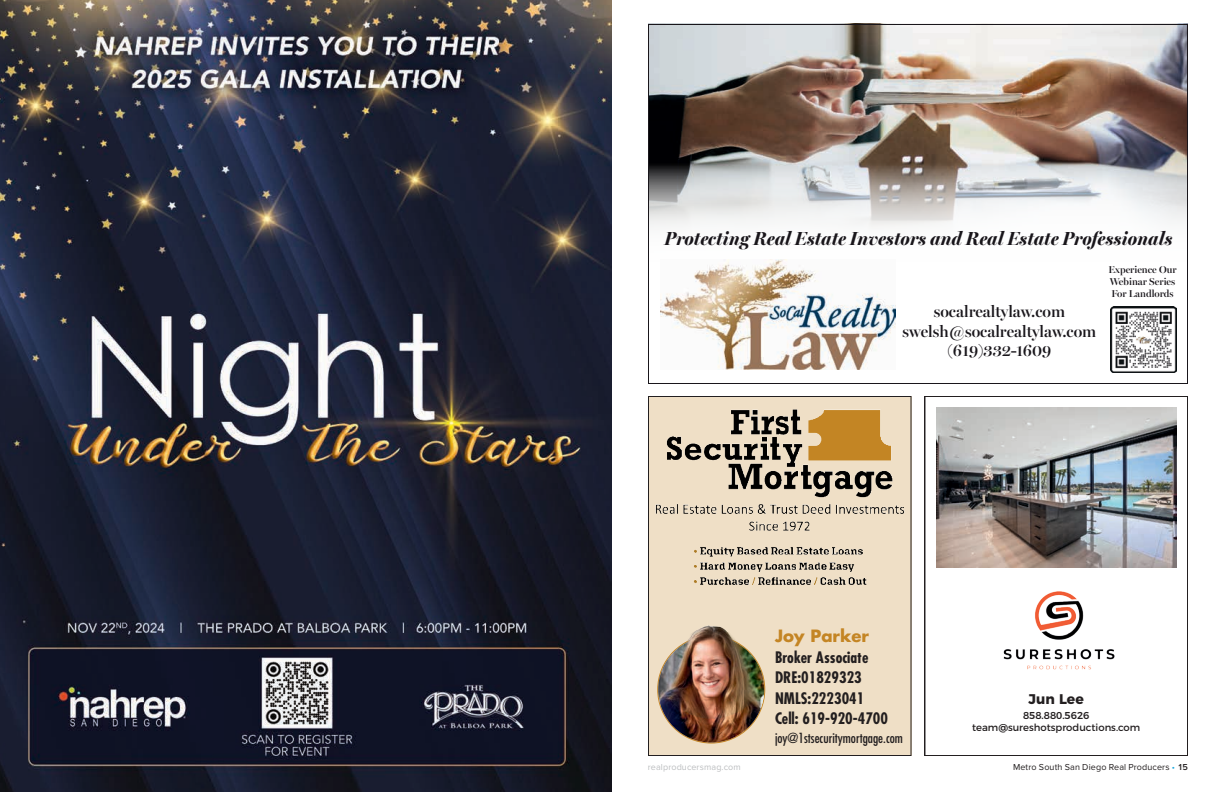
<style>
.page{position:relative;width:1224px;height:792px;background:#fff}
.page>*{position:absolute;margin:0;border:0;box-sizing:border-box;transform-origin:0 0}
.t1{font:italic 700 19px "Miller Banner";color:#19161b}
.t2{font:700 16.5px "Futura Std";color:#c48524}
.t3{font:600 16.2px/19.4px "Miller Banner";color:#19161b;text-align:center}
.t4{font:700 condensed 15.5px/20.6px "Futura Std";color:#231f20}
.t5{font:700 14px "Montserrat";color:#231f20}
.t6{font:condensed 13.6px "Futura Std";color:#231f20}
.t7{font:600 10px/12px "Miller Banner";color:#19161b;text-align:justify}
.t8{font:10px "Montserrat";color:#231f20}
.t9{font:500 10px "Montserrat";color:#231f20}
.t10{font:9px "Proxima Nova";letter-spacing:.01em;color:#231f20}
.t11{font:9px "Proxima Nova";letter-spacing:.01em;color:#bcbec0}
.s1{color:#19a8e0}
.s2{font-weight:600}
</style>
<div class="page">
<img style="left:0;top:0;width:612px;height:792px">
<svg style="left:648px;top:396px;width:264px;height:360px;background:#d8c7ae"></svg>
<svg style="left:657px;top:636px;width:108px;height:108px"></svg>
<img style="left:658px;top:637px;width:106px;height:106px;border-radius:53px">
<img style="left:656px;top:624px;width:108px;height:95px">
<img style="left:648px;top:24px;width:540px;height:360px">
<img style="left:660px;top:259px;width:235px;height:111px">
<img style="left:1110px;top:306px;width:67px;height:67px">
<svg style="left:924px;top:396px;width:264px;height:360px"></svg>
<p class="t1" style="left:665px;top:228px;width:509px">Protecting Real Estate Investors and Real Estate Professionals</p>
<p class="t7" style="left:1109px;top:263px;width:69px">Experience Our Webinar Series For Landlords</p>
<p class="t3" style="left:903px;top:302px;width:195px">socalrealtylaw.com swelsh@socalrealtylaw.com (619)332-1609</p>
<p class="t2" style="left:775px;top:625px;width:95px">Joy Parker</p>
<p class="t4" style="left:775px;top:647px;width:115px">Broker Associate<br>DRE:01829323<br>NMLS:2223041<br>Cell: 619-920-4700</p>
<p class="t6" style="left:775px;top:730px;width:129px">joy@1stsecuritymortgage.com</p>
<p class="t5" style="left:1029px;top:688px;width:57px">Jun Lee</p>
<p class="t9" style="left:1023px;top:708px;width:68px">858.880.5626</p>
<p class="t8" style="left:972px;top:720px;width:170px">team@sureshotsproductions.com</p>
<p class="t11" style="left:648px;top:762px;width:94px">realproducersmag.com</p>
<p class="t10" style="left:1013px;top:762px;width:176px">Metro South San Diego Real Producers <span class="s1">•</span> <span class="s2">15</span></p>
</div>
